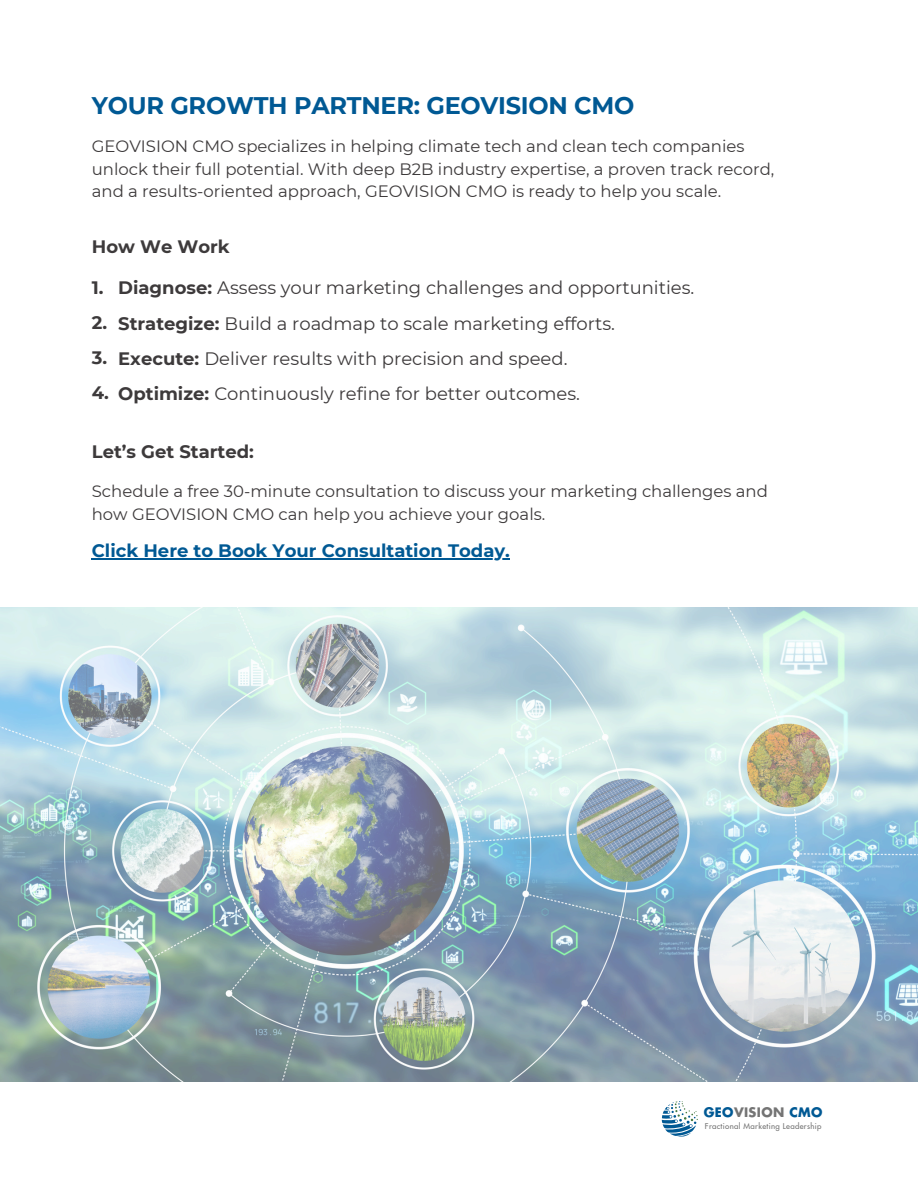
<style>
.page{position:relative;width:918px;height:1188px;background:#fff}
.page>*{position:absolute;margin:0;border:0;box-sizing:border-box;transform-origin:0 0}
.t1{font:700 24px "Montserrat";letter-spacing:-.01em;color:#005994}
.t2{font:18px "Montserrat";color:#3d3a3b}
.t3{font:700 18px "Montserrat";color:#005994}
.t4{font:700 18px "Montserrat";color:#3d3a3b}
.t5{font:16.5px/22.5px "Montserrat";color:#3d3a3b}
.t6{font:700 12.75px "Futura LT Pro";letter-spacing:.03em;color:#005994}
.t7{font:500 7.8px "Futura LT Pro";letter-spacing:.045em;color:#747474}
.s1{font-weight:700}
.s2{color:#747474}
</style>
<div class="page">
<hr style="left:92px;top:558px;width:418px;height:2px;background:#005994">
<svg style="left:662px;top:1101px;width:36px;height:35px"></svg>
<img style="left:0;top:607px;width:918px;height:475px">
<h1 class="t1" style="left:92px;top:91px;width:544px">YOUR GROWTH PARTNER: GEOVISION CMO</h1>
<h3 class="t5" style="left:92px;top:135px;width:684px">GEOVISION CMO specializes in helping climate tech and clean tech companies unlock their full potential. With deep B2B industry expertise, a proven track record, and a results-oriented approach, GEOVISION CMO is ready to help you scale.</h3>
<p class="t4" style="left:92px;top:235px;width:140px">How We Work</p>
<p class="t4" style="left:92px;top:276px;width:13px">1.</p>
<p class="t2" style="left:118px;top:277px;width:578px"><span class="s1">Diagnose:</span> Assess your marketing challenges and opportunities.</p>
<p class="t4" style="left:92px;top:311px;width:17px">2.</p>
<h3 class="t2" style="left:118px;top:312px;width:498px"><span class="s1">Strategize:</span> Build a roadmap to scale marketing efforts.</h3>
<p class="t4" style="left:92px;top:347px;width:17px">3.</p>
<h3 class="t2" style="left:118px;top:347px;width:451px"><span class="s1">Execute:</span> Deliver results with precision and speed.</h3>
<p class="t4" style="left:92px;top:382px;width:19px">4.</p>
<h3 class="t2" style="left:118px;top:383px;width:463px"><span class="s1">Optimize:</span> Continuously refine for better outcomes.</h3>
<h3 class="t4" style="left:92px;top:440px;width:164px">Let’s Get Started:</h3>
<p class="t5" style="left:92px;top:480px;width:678px">Schedule a free 30-minute consultation to discuss your marketing challenges and how GEOVISION CMO can help you achieve your goals.</p>
<p class="t3" style="left:92px;top:540px;width:420px">Click Here to Book Your Consultation Today.</p>
<p class="t6" style="left:704px;top:1106px;width:120px">GEO<span class="s2">VISION</span> CMO</p>
<p class="t7" style="left:705px;top:1123px;width:118px">Fractional Marketing Leadership</p>
</div>
